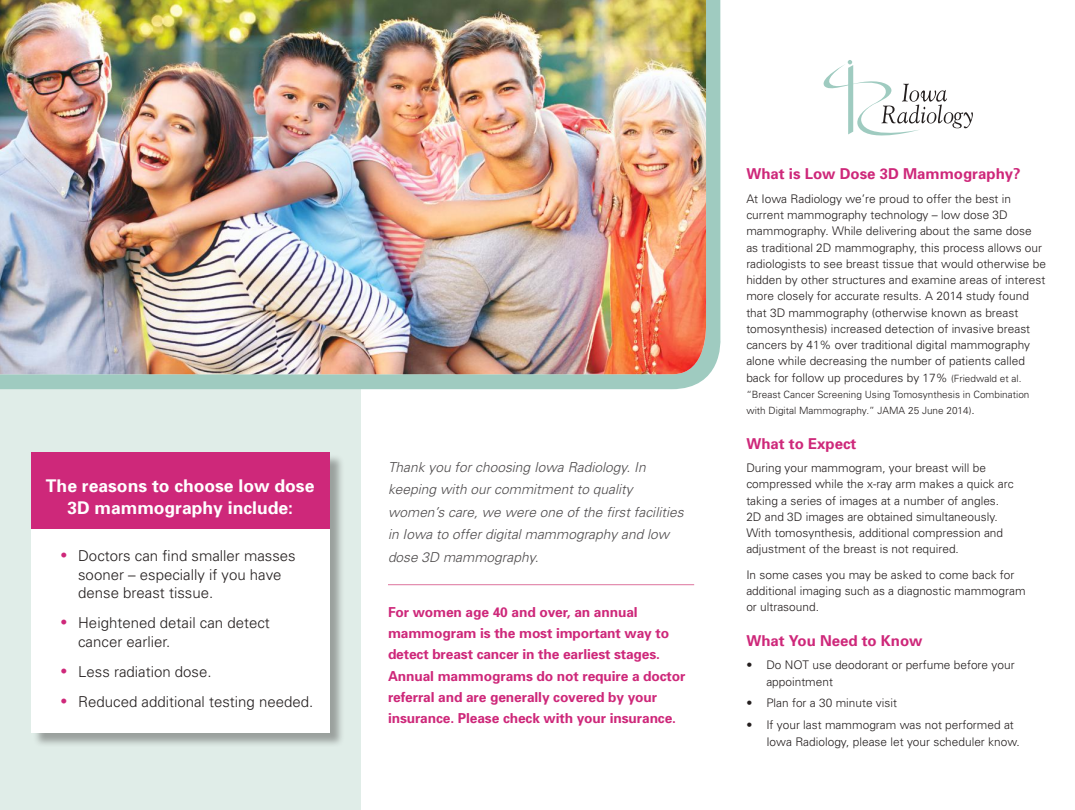
<style>
.page{position:relative;width:1075px;height:810px;background:#fff}
.page>*{position:absolute;margin:0;border:0;box-sizing:border-box;transform-origin:0 0}
.t1{font:700 17.5px/22.5px "Univers";color:#fff;text-align:center}
.t2{font:300 15px/18.8px "Univers";color:#241f1f}
.t3{font:700 15px "Univers";color:#ce287a}
.t4{font:700 13.75px/21.2px "Univers";letter-spacing:-.01em;color:#ce287a}
.t5{font:italic 300 13.75px/22.5px "Univers";color:#4e4b4c}
.t6{font:300 11.88px/16.2px "Univers";color:#241f1f}
.t7{font:300 10px/16.2px "Univers";color:#241f1f}
.s1{font-size:13.75px;color:#ce287a}
.s2{font-size:10px}
.s3{font-size:11.88px}
</style>
<div class="page">
<div style="left:0;top:328px;width:360px;height:482px;background:#e0ede8"></div>
<div style="left:33px;top:454px;width:312px;height:294px;background:#241f1f;opacity:.37"></div>
<div style="left:31px;top:452px;width:298px;height:280px;background:#fff"></div>
<div style="left:31px;top:452px;width:298px;height:77px;background:#ce287a"></div>
<svg style="left:0;top:0;width:721px;height:389px;background:#a2ccc1"></svg>
<img style="left:0;top:0;width:707px;height:374px">
<hr style="left:388px;top:584px;width:306px;height:1px;background:#dd739d">
<svg style="left:823px;top:60px;width:149px;height:76px"></svg>
<h1 class="t1" style="left:46px;top:473px;width:270px">The reasons to choose low dose<br>3D mammography include:</h1>
<p class="t2" style="left:78px;top:546px;width:219px;text-indent:-18px"><span class="s1">•</span> Doctors can find smaller masses sooner – especially if you have dense breast tissue.</p>
<p class="t2" style="left:78px;top:613px;width:193px;text-indent:-18px"><span class="s1">•</span> Heightened detail can detect cancer earlier.</p>
<p class="t2" style="left:60px;top:662px;width:153px"><span class="s1">•</span> Less radiation dose.</p>
<p class="t2" style="left:60px;top:692px;width:254px"><span class="s1">•</span> Reduced additional testing needed.</p>
<p class="t5" style="left:388px;top:455px;width:297px">Thank you for choosing Iowa Radiology. In keeping with our commitment to quality women’s care, we were one of the first facilities in Iowa to offer digital mammography and low dose 3D mammography.</p>
<p class="t4" style="left:388px;top:601px;width:299px">For women age 40 and over, an annual mammogram is the most important way to detect breast cancer in the earliest stages.<br>Annual mammograms do not require a doctor referral and are generally covered by your insurance. Please check with your insurance.</p>
<p class="t3" style="left:746px;top:165px;width:276px">What is Low Dose 3D Mammography?</p>
<p class="t6" style="left:746px;top:190px;width:301px">At Iowa Radiology we’re proud to offer the best in current mammography technology – low dose 3D mammography. While delivering about the same dose as traditional 2D mammography, this process allows our radiologists to see breast tissue that would otherwise be hidden by other structures and examine areas of interest more closely for accurate results. A 2014 study found that 3D mammography (otherwise known as breast tomosynthesis) increased detection of invasive breast cancers by 41% over traditional digital mammography alone while decreasing the number of patients called back for follow up procedures by 17% <span class="s2">(Friedwald et al.</span></p>
<p class="t7" style="left:746px;top:386px;width:285px">“Breast Cancer Screening Using Tomosynthesis in Combination with Digital Mammography.” JAMA 25 June 2014)<span class="s3">.</span></p>
<p class="t3" style="left:746px;top:434px;width:112px">What to Expect</p>
<p class="t6" style="left:746px;top:460px;width:269px">During your mammogram, your breast will be compressed while the x-ray arm makes a quick arc taking a series of images at a number of angles.<br>2D and 3D images are obtained simultaneously.<br>With tomosynthesis, additional compression and adjustment of the breast is not required.</p>
<p class="t6" style="left:746px;top:566px;width:281px">In some cases you may be asked to come back for additional imaging such as a diagnostic mammogram or ultrasound.</p>
<p class="t3" style="left:746px;top:631px;width:178px">What You Need to Know</p>
<p class="t6" style="left:766px;top:657px;width:250px;text-indent:-20px">• Do NOT use deodorant or perfume before your appointment</p>
<p class="t6" style="left:746px;top:695px;width:152px">• Plan for a 30 minute visit</p>
<p class="t6" style="left:766px;top:717px;width:255px;text-indent:-20px">• If your last mammogram was not performed at<br>Iowa Radiology, please let your scheduler know.</p>
</div>
